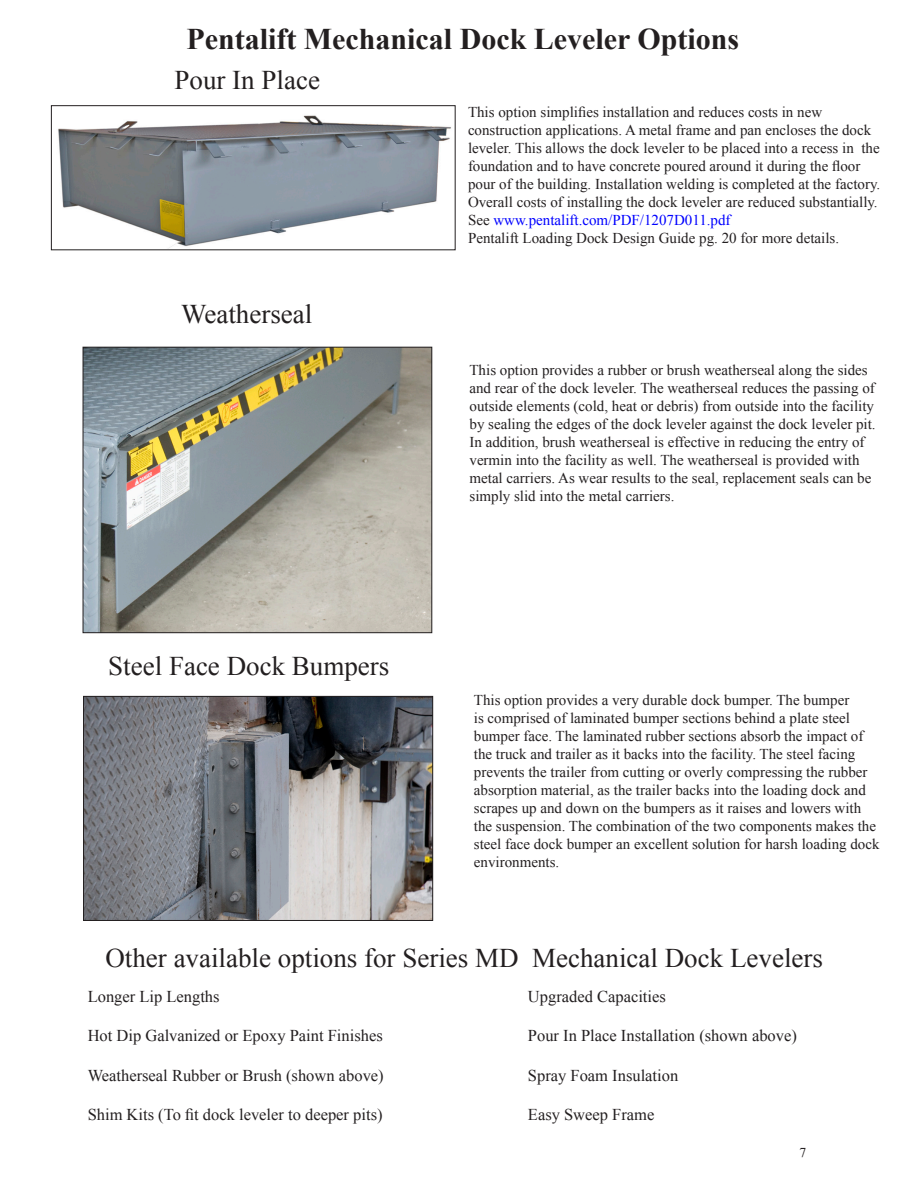
<style>
.page{position:relative;width:918px;height:1188px;background:#fff}
.page>*{position:absolute;margin:0;border:0;box-sizing:border-box;transform-origin:0 0}
.t1{font:700 30px "Times New Roman";color:#231f20}
.t2{font:27px "Times New Roman";color:#231f20}
.t3{font:16.5px "Times New Roman";color:#231f20}
.t4{font:15px/18px "Times New Roman";color:#231f20}
.t5{font:13.5px "Times New Roman";color:#231f20}
.s1{color:#00f}
</style>
<div class="page">
<img style="left:58px;top:115px;width:393px;height:133px">
<div style="left:51px;top:105px;width:405px;height:145px;border:1px solid #231f20"></div>
<img style="left:85px;top:349px;width:345px;height:282px">
<div style="left:83px;top:347px;width:349px;height:286px;border:1px solid #231f20"></div>
<img style="left:85px;top:698px;width:346px;height:221px">
<div style="left:83px;top:696px;width:350px;height:225px;border:1px solid #231f20"></div>
<h1 class="t1" style="left:186px;top:17px;width:554px">Pentalift Mechanical Dock Leveler Options</h1>
<h2 class="t2" style="left:175px;top:61px;width:147px">Pour In Place</h2>
<p class="t4" style="left:468px;top:103px;width:414px">This option simplifies installation and reduces costs in new construction applications. A metal frame and pan encloses the dock leveler. This allows the dock leveler to be placed into a recess in the foundation and to have concrete poured around it during the floor pour of the building. Installation welding is completed at the factory.<br>Overall costs of installing the dock leveler are reduced substantially.<br>See <span class="s1">www.pentalift.com/PDF/1207D011.pdf<br></span>Pentalift Loading Dock Design Guide pg. 20 for more details.</p>
<h2 class="t2" style="left:181px;top:295px;width:133px">Weatherseal</h2>
<h2 class="t2" style="left:108px;top:647px;width:283px">Steel Face Dock Bumpers</h2>
<p class="t4" style="left:470px;top:360px;width:408px">This option provides a rubber or brush weatherseal along the sides and rear of the dock leveler. The weatherseal reduces the passing of outside elements (cold, heat or debris) from outside into the facility by sealing the edges of the dock leveler against the dock leveler pit.<br>In addition, brush weatherseal is effective in reducing the entry of vermin into the facility as well. The weatherseal is provided with metal carriers. As wear results to the seal, replacement seals can be simply slid into the metal carriers.</p>
<p class="t4" style="left:474px;top:690px;width:407px">This option provides a very durable dock bumper. The bumper<br>is comprised of laminated bumper sections behind a plate steel bumper face. The laminated rubber sections absorb the impact of the truck and trailer as it backs into the facility. The steel facing prevents the trailer from cutting or overly compressing the rubber absorption material, as the trailer backs into the loading dock and scrapes up and down on the bumpers as it raises and lowers with the suspension. The combination of the two components makes the steel face dock bumper an excellent solution for harsh loading dock environments.</p>
<h2 class="t2" style="left:105px;top:939px;width:719px">Other available options for Series MD Mechanical Dock Levelers</h2>
<p class="t3" style="left:88px;top:984px;width:133px">Longer Lip Lengths</p>
<p class="t3" style="left:528px;top:984px;width:139px">Upgraded Capacities</p>
<p class="t3" style="left:88px;top:1024px;width:297px">Hot Dip Galvanized or Epoxy Paint Finishes</p>
<p class="t3" style="left:528px;top:1024px;width:270px">Pour In Place Installation (shown above)</p>
<p class="t3" style="left:88px;top:1064px;width:298px">Weatherseal Rubber or Brush (shown above)</p>
<p class="t3" style="left:528px;top:1064px;width:152px">Spray Foam Insulation</p>
<p class="t3" style="left:88px;top:1103px;width:296px">Shim Kits (To fit dock leveler to deeper pits)</p>
<p class="t3" style="left:528px;top:1103px;width:128px">Easy Sweep Frame</p>
<p class="t5" style="left:800px;top:1143px;width:8px">7</p>
</div>
